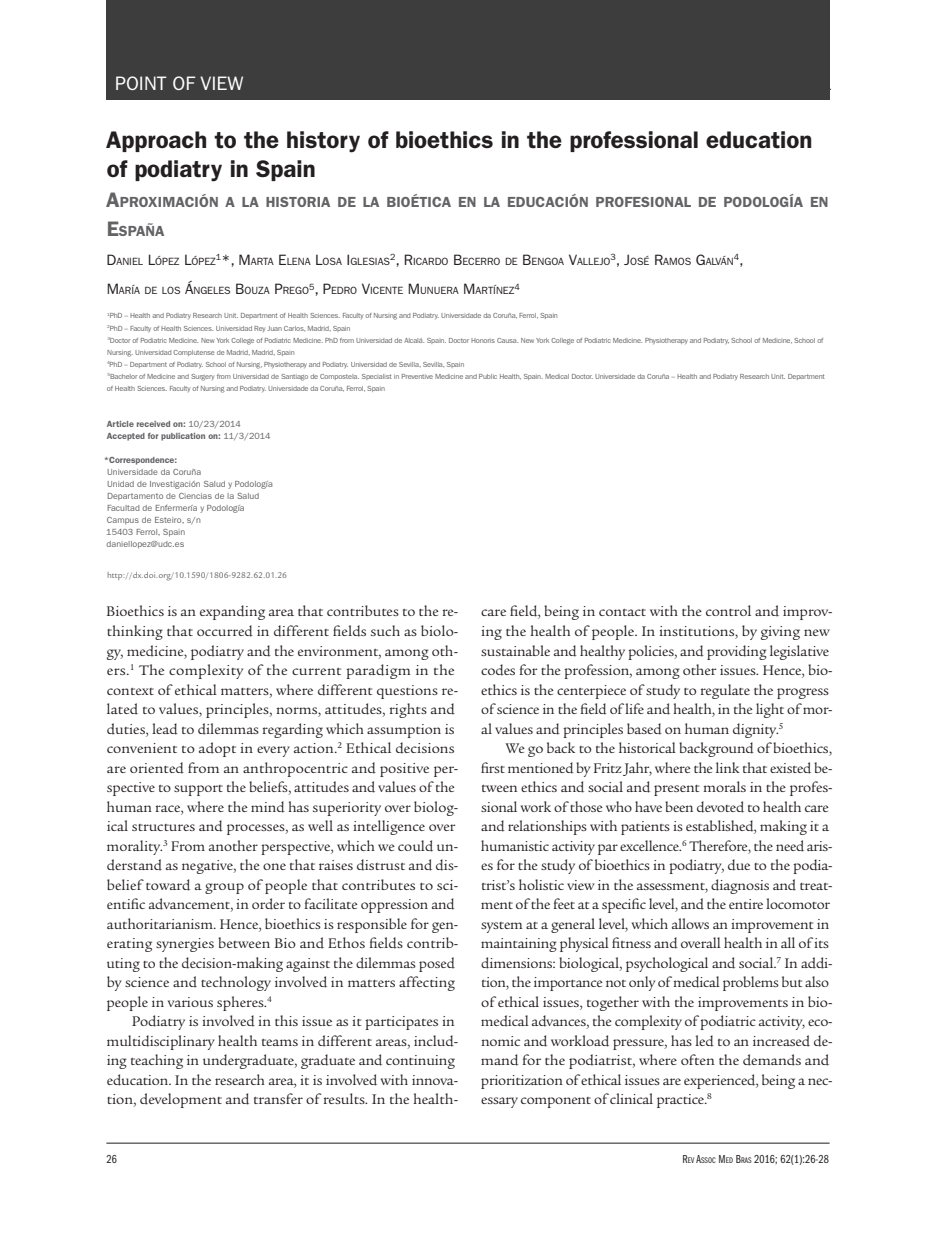
<style>
.page{position:relative;width:936px;height:1234px;background:#fff}
.page>*{position:absolute;margin:0;border:0;box-sizing:border-box;transform-origin:0 0}
.Seção_tit{font:600 24px/29.2px "ITC Franklin Gothic Std";color:#231f20}
.Seção{font:19.5px "ITC Franklin Gothic Std";color:#fff}
.Texto_c__recuo{font:15px/19.5px "Legacy Serif Std";letter-spacing:-.015em;color:#231f20}
.Texto_s_recuo{font:15px/19.5px "Legacy Serif Std";color:#231f20}
.Seção_tit2{font:600 14.7px/29.2px "ITC Franklin Gothic Std";letter-spacing:.005em;color:#636366}
.Cabeço_rodapé{font:12px "ITC Franklin Gothic Std Bk Cp";letter-spacing:.01em;color:#231f20}
.Seção_créditos{font:10.5px "ITC Franklin Gothic Std";color:#231f20}
.Seção_titulação{font:9px "ITC Franklin Gothic Std";color:#636366}
.Seção_titulação-2{font:600 9px "ITC Franklin Gothic Std";color:#636366}
.DOI{font:9px "Legacy Sans Std";color:#636366}
.Seção_créditos-2{font:9px "ITC Franklin Gothic Std";color:#231f20}
.Seção_titulação-3{font:7.5px/12px "ITC Franklin Gothic Std";letter-spacing:-.025em;color:#636366}
.s1{font-size:21px}
.s2{font-size:15px}
.s3{font-weight:400}
.s4{font-size:8.4px}
</style>
<div class="page">
<hr style="left:106px;top:99px;width:723px;height:1px;background:#1d1e1f">
<hr style="left:106px;top:1142px;width:723px;height:1px;background:#1d1e1f">
<div style="left:106px;top:0;width:723px;height:99px;background:#3d3d3d"></div>
<p class="Seção" style="left:115px;top:72px;width:130px">POINT OF VIEW</p>
<p class="Seção_tit" style="left:106px;top:125px;width:707px">Approach to the history of bioethics in the professional education of podiatry in Spain</p>
<p class="Seção_tit2" style="left:106px;top:187px;width:723px"><span class="s1">A</span>PROXIMACIÓN A LA HISTORIA DE LA BIOÉTICA EN LA EDUCACIÓN PROFESIONAL DE PODOLOGÍA EN<br><span class="s1">E</span>SPAÑA</p>
<p class="Seção_créditos" style="left:107px;top:255px;width:628px"><span class="s2">D</span>ANIEL <span class="s2">L</span>ÓPEZ <span class="s2">L</span>ÓPEZ<sup>1</sup><span class="s2">*, M</span>ARTA <span class="s2">E</span> LENA <span class="s2">L</span>OSA <span class="s2">I</span> GLESIAS<sup>2</sup><span class="s2">, R</span> ICARDO <span class="s2">B</span>ECERRO DE <span class="s2">B</span>ENGOA <span class="s2">V</span>ALLEJO<sup>3</sup><span class="s2">, J</span>OSÉ <span class="s2">R</span>AM OS <span class="s2">G</span>ALVÁN</p>
<p class="Seção_créditos-2" style="left:733px;top:252px;width:11px">4<span class="s2">,</span></p>
<p class="Seção_créditos" style="left:107px;top:285px;width:409px"><span class="s2">M</span>ARÍA DE LOS <span class="s2">Á</span>NGELES <span class="s2">B</span>OUZA <span class="s2">P</span>REGO<sup>5</sup><span class="s2">, P</span>EDRO <span class="s2">V</span>ICENTE <span class="s2">M</span>UNUERA <span class="s2">M</span>ARTÍNEZ</p>
<p class="Seção_créditos-2" style="left:514px;top:281px;width:7px">4</p>
<p class="Seção_titulação-3" style="left:107px;top:310px;width:452px"><sup>1</sup>PhD – Health and Podiatry Research Unit. Department of Health Sciences. Faculty of Nursing and Podiatry. Universidade da Coruña, Ferrol, Spain</p>
<p class="Seção_titulação-3" style="left:107px;top:322px;width:245px"><sup>2</sup>PhD – Faculty of Health Sciences. Universidad Rey Juan Carlos, Madrid, Spain</p>
<p class="Seção_titulação-3" style="left:107px;top:334px;width:717px"><sup>3</sup>Doctor of Podiatric Medicine. New York College of Podiatric Medicine. PhD from Universidad de Alcalá. Spain. Doctor Honoris Causa. New York College of Podiatric Medicine. Physiotherapy and Podiatry, School of Medicine, School of<br>Nursing. Universidad Complutense de Madrid, Madrid, Spain</p>
<p class="Seção_titulação-3" style="left:107px;top:358px;width:359px"><sup>4</sup>PhD – Department of Podiatry. School of Nursing, Physiotherapy and Podiatry. Universidad de Sevilla, Sevilla, Spain</p>
<p class="Seção_titulação-3" style="left:107px;top:370px;width:719px"><sup>5</sup>Bachelor of Medicine and Surgery from Universidad de Santiago de Compostela. Specialist in Preventive Medicine and Public Health, Spain. Medical Doctor. Universidade da Coruña – Health and Podiatry Research Unit. Department of Health Sciences. Faculty of Nursing and Podiatry. Universidade da Coruña, Ferrol, Spain</p>
<p class="Seção_titulação-2" style="left:107px;top:418px;width:136px">Article received on: <span class="s3">10/23/2014</span></p>
<p class="Seção_titulação-2" style="left:107px;top:430px;width:165px">Accepted for publication on: <span class="s3">11/3/2014</span></p>
<p class="Seção_titulação-2" style="left:104px;top:454px;width:75px">*Correspondence:</p>
<p class="Seção_titulação" style="left:107px;top:466px;width:96px">Universidade da Coruña</p>
<p class="Seção_titulação" style="left:107px;top:478px;width:167px">Unidad de Investigación Salud y Podología</p>
<p class="Seção_titulação" style="left:107px;top:490px;width:154px">Departamento de Ciencias de la Salud</p>
<p class="Seção_titulação" style="left:107px;top:502px;width:139px">Facultad de Enfermería y Podología</p>
<p class="Seção_titulação" style="left:107px;top:514px;width:95px">Campus de Esteiro, s/n</p>
<p class="Seção_titulação" style="left:106px;top:526px;width:80px">15403 Ferrol, Spain</p>
<p class="Seção_titulação" style="left:107px;top:538px;width:79px">daniellopez@udc.es</p>
<p class="DOI" style="left:107px;top:570px;width:181px">http://dx.doi.org/10.1590/1806-9282.62.01.26</p>
<p class="Texto_s_recuo" style="left:106px;top:602px;width:353px">Bioethics is an expanding area that contributes to the re&shy;thinking that occurred in different fields such as biolo&shy;gy, medicine, podiatry and the environment, among oth&shy;ers.<sup>1</sup> The complexity of the current paradigm in the context of ethical matters, where different questions re&shy;lated to values, principles, norms, attitudes, rights and duties, lead to dilemmas regarding which assumption is convenient to adopt in every action.<sup>2</sup> Ethical decisions are oriented from an anthropocentric and positive per&shy;spective to support the beliefs, attitudes and values of the human race, where the mind has superiority over biolog&shy;ical structures and processes, as well as intelligence over morality.<sup>3</sup> From another perspective, which we could un&shy;derstand as negative, the one that raises distrust and dis&shy;belief toward a group of people that contributes to sci&shy;entific advancement, in order to facilitate oppression and authoritarianism. Hence, bioethics is responsible for gen&shy;erating synergies between Bio and Ethos fields contrib&shy;uting to the decision-making against the dilemmas posed by science and technology involved in matters affecting people in various spheres.<sup>4</sup></p>
<p class="Texto_c__recuo" style="left:107px;top:1011px;width:353px;text-indent:25px">Podiatry is involved in this issue as it participates in multidisciplinary health teams in different areas, includ&shy;ing teaching in undergraduate, graduate and continuing education. In the research area, it is involved with innova&shy;tion, development and transfer of results. In the health-</p>
<p class="Texto_c__recuo" style="left:481px;top:602px;width:353px">care field, being in contact with the control and improv&shy;ing the health of people. In institutions, by giving new sustainable and healthy policies, and providing legislative codes for the profession, among other issues. Hence, bio&shy;ethics is the centerpiece of study to regulate the progress of science in the field of life and health, in the light of mor&shy;al values and principles based on human dignity.<sup>5</sup></p>
<p class="Texto_c__recuo" style="left:480px;top:738px;width:353px;text-indent:25px">We go back to the historical background of bioethics, first mentioned by Fritz Jahr, where the link that existed be&shy;tween ethics and social and present morals in the profes&shy;sional work of those who have been devoted to health care and relationships with patients is established, making it a humanistic activity par excellence.<sup>6</sup> Therefore, the need aris&shy;es for the study of bioethics in podiatry, due to the podia&shy;trist’s holistic view in the assessment, diagnosis and treat&shy;ment of the feet at a specific level, and the entire locomotor system at a general level, which allows an improvement in maintaining physical fitness and overall health in all of its dimensions: biological, psychological and social.<sup>7</sup> In addi&shy;tion, the importance not only of medical problems but also of ethical issues, together with the improvements in bio&shy;medical advances, the complexity of podiatric activity, eco&shy;nomic and workload pressure, has led to an increased de&shy;mand for the podiatrist, where often the demands and prioritization of ethical issues are experienced, being a nec&shy;essary component of clinical practice.<sup>8</sup></p>
<p class="Cabeço_rodapé" style="left:107px;top:1151px;width:12px">26</p>
<p class="Cabeço_rodapé" style="left:682px;top:1151px;width:148px">R<span class="s4">EV</span> A<span class="s4">SSOC</span> M<span class="s4">ED</span> B<span class="s4">RAS</span> 2016; 62(1):26-28</p>
</div>
